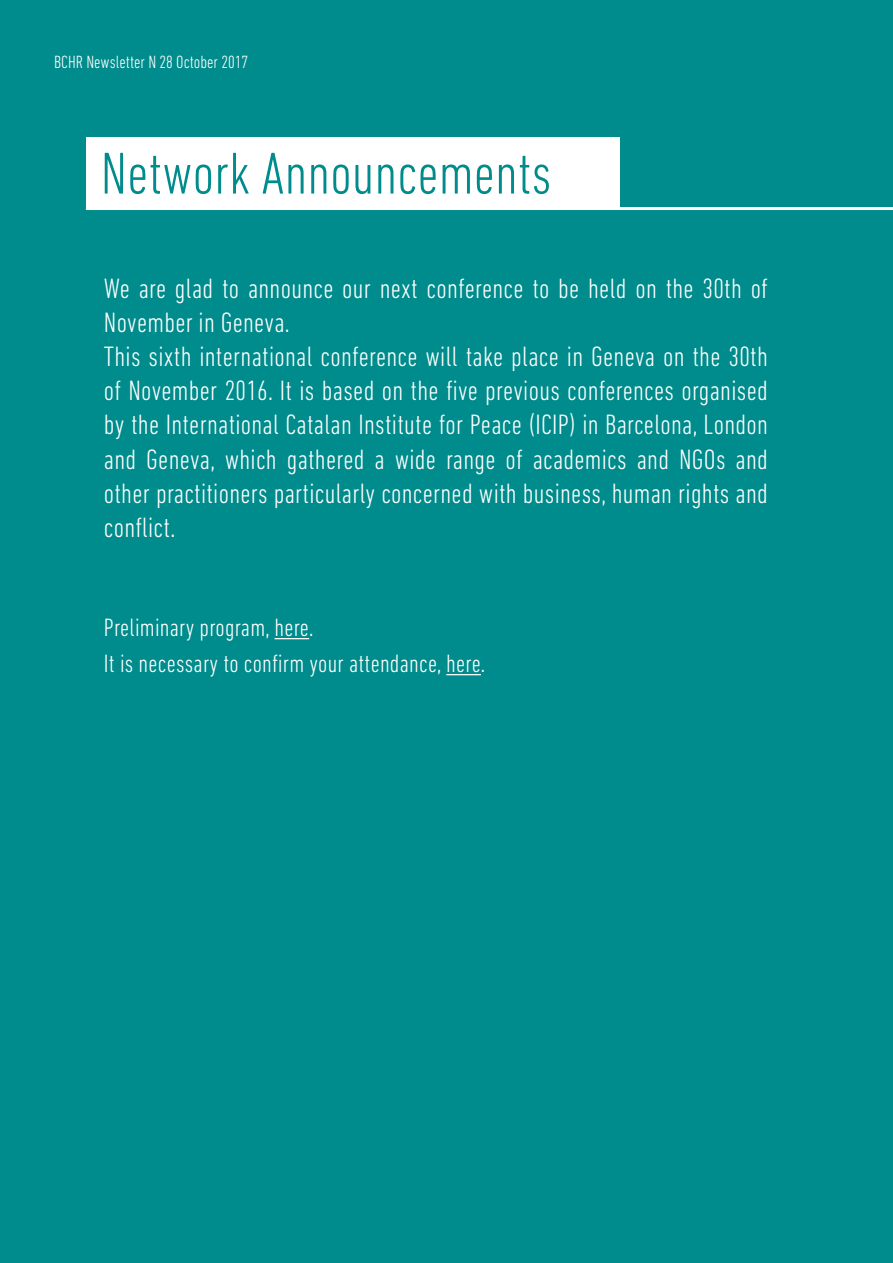
<style>
.page{position:relative;width:893px;height:1263px;background:#008c8c}
.page>*{position:absolute;margin:0;border:0;box-sizing:border-box;transform-origin:0 0}
.t1{font:300 condensed 60px "DIN Next LT Pro";color:#008c8c}
.t2{font:300 condensed 28.5px/34.2px "DIN Next LT Pro";letter-spacing:.01em;color:#fff}
.t3{font:300 condensed 25.5px "DIN Next LT Pro";letter-spacing:.01em;color:#fff}
.t4{font:300 condensed 18px "DIN Next LT Pro";color:#fff}
</style>
<div class="page">
<hr style="left:86px;top:207px;width:807px;height:3px;background:#fff">
<div style="left:86px;top:137px;width:533px;height:72px;background:#fff"></div>
<hr style="left:274px;top:638px;width:35px;height:1px;background:#fff">
<hr style="left:446px;top:674px;width:35px;height:1px;background:#fff">
<p class="t4" style="left:54px;top:51px;width:195px">BCHR Newsletter N 28 October 2017</p>
<p class="t1" style="left:101px;top:139px;width:452px">Network Announcements</p>
<p class="t2" style="left:104px;top:271px;width:665px">We are glad to announce our next conference to be held on the 30th of<br>November in Geneva.</p>
<p class="t2" style="left:104px;top:339px;width:665px;text-align:justify">This sixth international conference will take place in Geneva on the 30th of November 2016. It is based on the five previous conferences organised by the International Catalan Institute for Peace (ICIP) in Barcelona, London and Geneva, which gathered a wide range of academics and NGOs and other practitioners particularly concerned with business, human rights and conflict.</p>
<p class="t3" style="left:104px;top:613px;width:211px">Preliminary program, here.</p>
<p class="t3" style="left:104px;top:649px;width:383px">It is necessary to confirm your attendance, here.</p>
</div>
